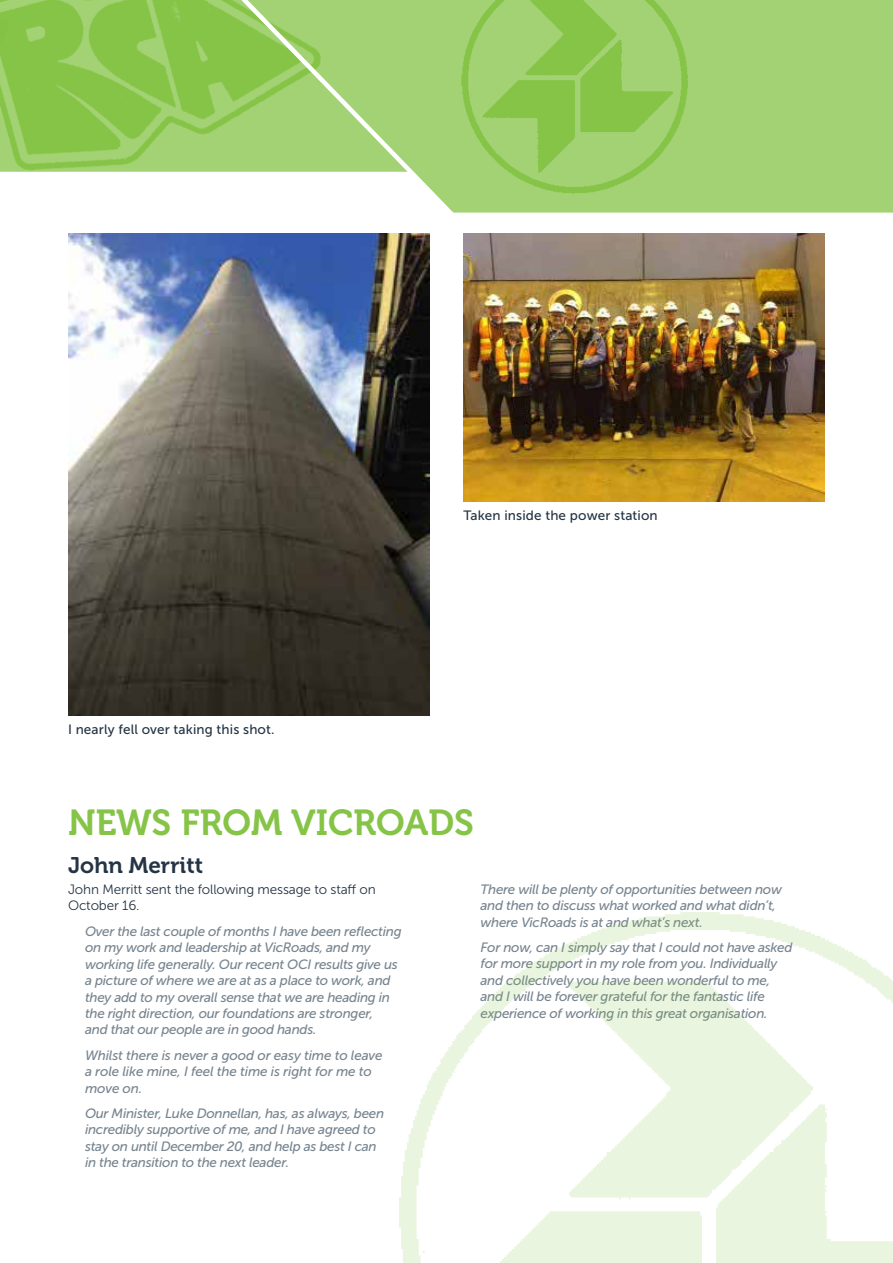
<style>
.page{position:relative;width:893px;height:1263px;background:#fff}
.page>*{position:absolute;margin:0;border:0;box-sizing:border-box;transform-origin:0 0}
.t1{font:36px "Museo 700";color:#85c446}
.t2{font:22.5px "Museo 700";color:#243444}
.t3{font:italic 13.5px/16.5px "Museo Sans 500";letter-spacing:-.02em;color:#77848f}
.t4{font:13.5px "Museo Sans 500";letter-spacing:.01em;color:#243444}
.t5{font:13.5px/16.5px "Museo Sans 300";letter-spacing:-.01em;color:#243444}
</style>
<div class="page">
<svg style="left:10px;top:0;width:883px;height:213px;background:#9bce68"></svg>
<img style="left:0;top:0;width:10px;height:172px">
<svg style="left:193px;top:0;width:267px;height:213px"></svg>
<img style="left:382px;top:0;width:371px;height:210px">
<div style="left:0;top:172px;width:146px;height:40px;background:#fff"></div>
<img style="left:68px;top:234px;width:361px;height:481px">
<img style="left:463px;top:234px;width:362px;height:268px">
<img style="left:399px;top:912px;width:494px;height:351px">
<p class="t4" style="left:68px;top:722px;width:208px">I nearly fell over taking this shot.</p>
<p class="t4" style="left:463px;top:508px;width:196px">Taken inside the power station</p>
<h1 class="t1" style="left:68px;top:802px;width:408px">NEWS FROM VICROADS</h1>
<h2 class="t2" style="left:68px;top:853px;width:136px">John Merritt</h2>
<p class="t5" style="left:68px;top:881px;width:309px">John Merritt sent the following message to staff on<br>October 16.</p>
<p class="t3" style="left:85px;top:923px;width:318px">Over the last couple of months I have been reflecting on my work and leadership at VicRoads, and my working life generally. Our recent OCI results give us a picture of where we are at as a place to work, and they add to my overall sense that we are heading in the right direction, our foundations are stronger,<br>and that our people are in good hands.</p>
<p class="t3" style="left:85px;top:1047px;width:299px">Whilst there is never a good or easy time to leave a role like mine, I feel the time is right for me to move on.</p>
<p class="t3" style="left:85px;top:1105px;width:301px">Our Minister, Luke Donnellan, has, as always, been incredibly supportive of me, and I have agreed to stay on until December 20, and help as best I can in the transition to the next leader.</p>
<p class="t3" style="left:480px;top:881px;width:303px">There will be plenty of opportunities between now and then to discuss what worked and what didn’t, where VicRoads is at and what’s next.</p>
<p class="t3" style="left:480px;top:939px;width:314px">For now, can I simply say that I could not have asked for more support in my role from you. Individually and collectively you have been wonderful to me, and I will be forever grateful for the fantastic life experience of working in this great organisation.</p>
</div>
